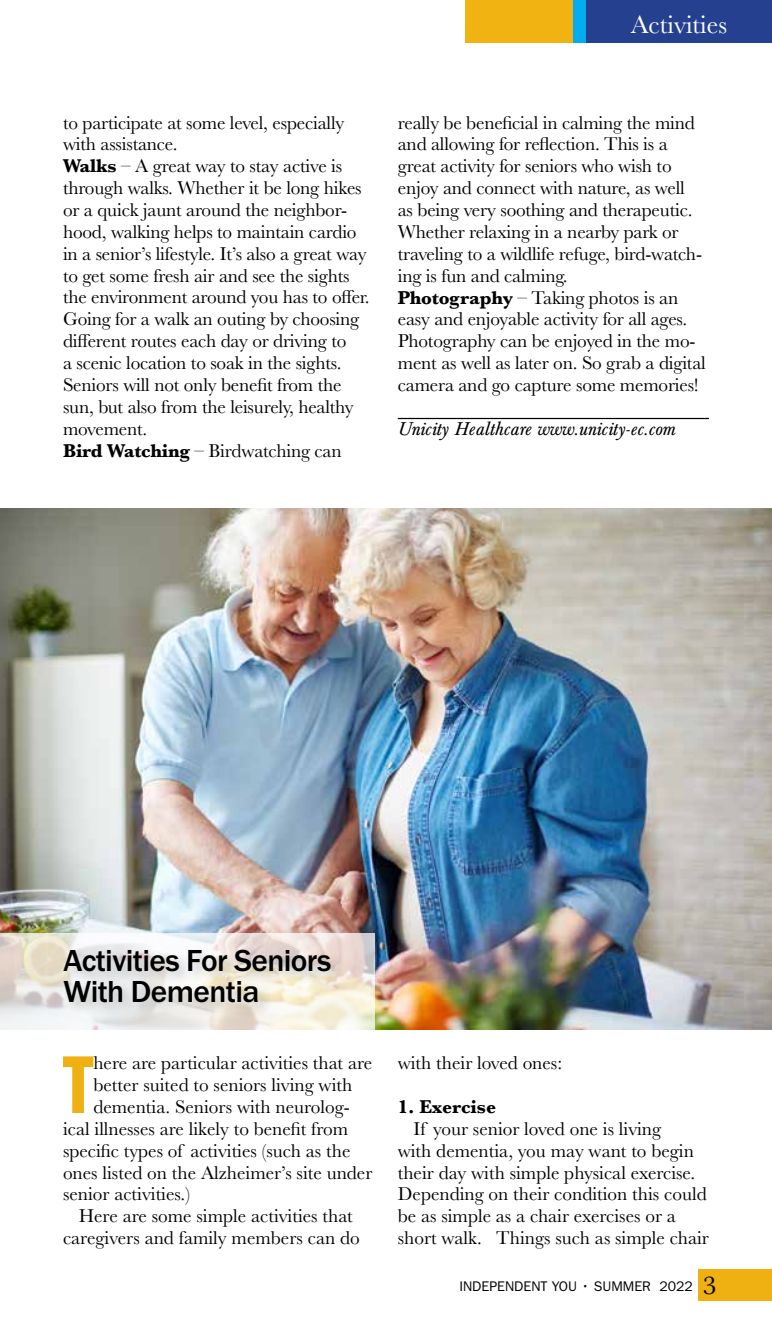
<style>
.page{position:relative;width:772px;height:1323px;background:#fff}
.page>*{position:absolute;margin:0;border:0;box-sizing:border-box;transform-origin:0 0}
.t1{font:84.88px "ITC Franklin Gothic Std Dm Cp";color:#eeb111}
.t2{font:700 31.5px/31.5px "Franklin Gothic";letter-spacing:-.02em;color:#000}
.t3{font:26.25px "Baskerville";color:#fff}
.t4{font:19.25px/21.9px "Baskerville";letter-spacing:-.01em;color:#000}
.t5{font:italic 19.25px "Baskerville";letter-spacing:-.01em;color:#000}
.t6{font:700 19.25px "Baskerville";color:#000}
.t7{font:14px "ITC Franklin Gothic Std";color:#000}
.s1{font-weight:700}
.s2{font-family:"Kepler Std";font-weight:300;font-size:28px}
</style>
<div class="page">
<div style="left:699px;top:1269px;width:73px;height:32px;background:#eeb111"></div>
<div style="left:466px;top:0;width:306px;height:42px;background:#25408f"></div>
<div style="left:466px;top:0;width:120px;height:42px;background:#f0b311"></div>
<div style="left:573px;top:0;width:13px;height:42px;background:#00aeef"></div>
<img style="left:0;top:508px;width:772px;height:522px">
<svg style="left:0;top:933px;width:374px;height:97px"></svg>
<div style="left:62px;top:947px;width:284px;height:71px;background:#000;opacity:.2"></div>
<hr style="left:398px;top:418px;width:311px;height:1px;background:#000">
<h3 class="t3" style="left:631px;top:8px;width:98px">Activities</h3>
<p class="t4" style="left:63px;top:112px;width:308px">to participate at some level, especially with assistance.<br><span class="s1">Walks</span> – A great way to stay active is through walks. Whether it be long hikes or a quick jaunt around the neighbor&shy;hood, walking helps to maintain cardio in a senior’s lifestyle. It’s also a great way to get some fresh air and see the sights the environment around you has to offer.<br>Going for a walk an outing by choosing different routes each day or driving to<br>a scenic location to soak in the sights.<br>Seniors will not only benefit from the sun, but also from the leisurely, healthy movement.<br><span class="s1">Bird Watching</span> – Birdwatching can</p>
<p class="t4" style="left:398px;top:112px;width:309px">really be beneficial in calming the mind and allowing for reflection. This is a great activity for seniors who wish to enjoy and connect with nature, as well<br>as being very soothing and therapeutic.<br>Whether relaxing in a nearby park or traveling to a wildlife refuge, bird-watch&shy;ing is fun and calming.<br><span class="s1">Photography</span> – Taking photos is an easy and enjoyable activity for all ages.<br>Photography can be enjoyed in the mo&shy;ment as well as later on. So grab a digital camera and go capture some memories!</p>
<p class="t5" style="left:398px;top:418px;width:279px">Unicity Healthcare www.unicity-ec.com</p>
<h2 class="t2" style="left:64px;top:945px;width:269px">Activities For Seniors<br>With Dementia</h2>
<h1 class="t1" style="left:63px;top:1038px;width:32px">T</h1>
<p class="t4" style="left:93px;top:1052px;width:280px">here are particular activities that are</p>
<p class="t4" style="left:93px;top:1074px;width:260px">better suited to seniors living with</p>
<p class="t4" style="left:93px;top:1096px;width:258px">dementia. Seniors with neurolog-</p>
<p class="t4" style="left:63px;top:1118px;width:287px">ical illnesses are likely to benefit from</p>
<p class="t4" style="left:63px;top:1140px;width:289px">specific types of activities (such as the</p>
<p class="t4" style="left:63px;top:1162px;width:311px">ones listed on the Alzheimer’s site under</p>
<p class="t4" style="left:63px;top:1184px;width:128px">senior activities.)</p>
<p class="t4" style="left:79px;top:1205px;width:275px">Here are some simple activities that</p>
<p class="t4" style="left:63px;top:1227px;width:298px">caregivers and family members can do</p>
<p class="t4" style="left:398px;top:1052px;width:166px">with their loved ones:</p>
<p class="t6" style="left:398px;top:1093px;width:100px">1. Exercise</p>
<p class="t4" style="left:398px;top:1118px;width:313px;text-indent:16px">If your senior loved one is living<br>with dementia, you may want to begin their day with simple physical exercise.<br>Depending on their condition this could be as simple as a chair exercises or a short walk. Things such as simple chair</p>
<p class="t7" style="left:459px;top:1278px;width:258px">INDEPENDENT YOU • SUMMER 2022 <span class="s2">3</span></p>
</div>
